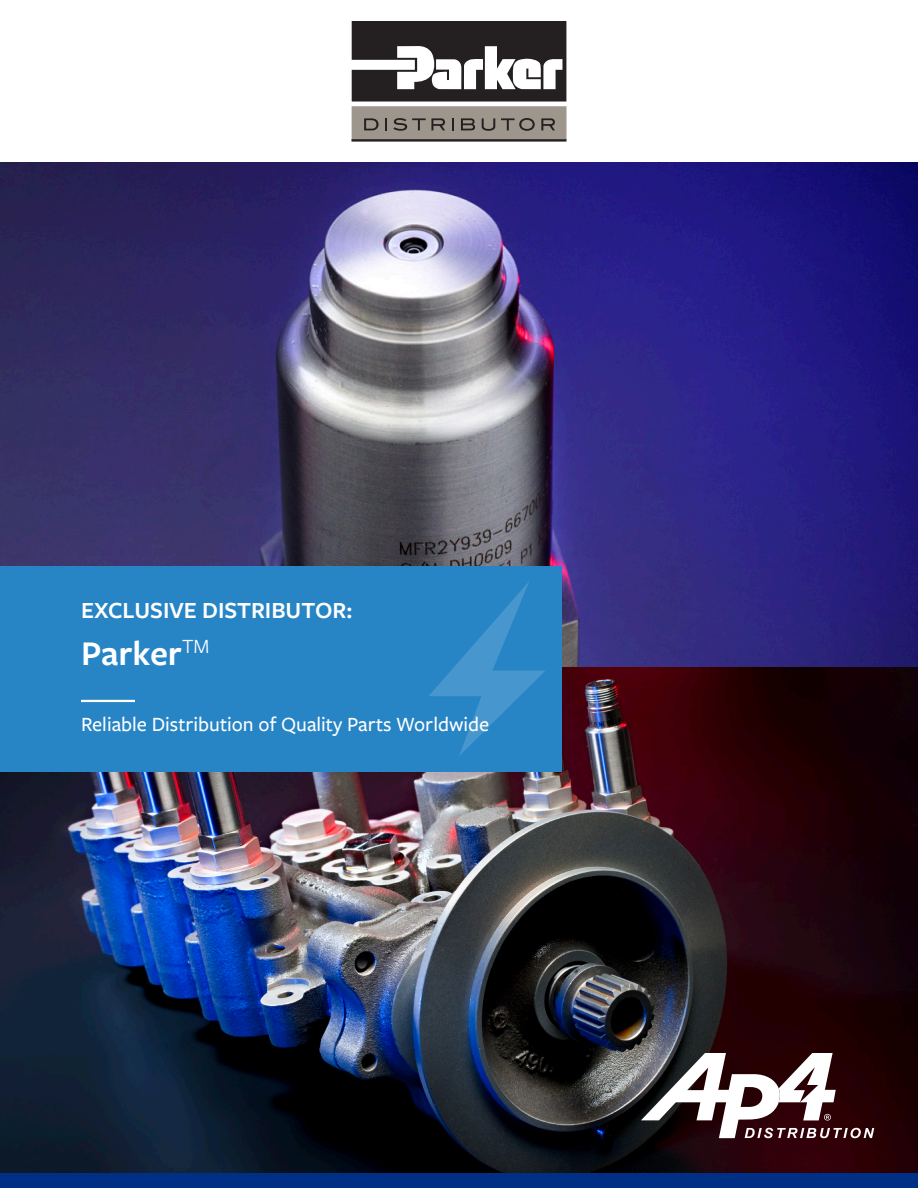
<style>
.page{position:relative;width:918px;height:1188px;background:#fff}
.page>*{position:absolute;margin:0;border:0;box-sizing:border-box;transform-origin:0 0}
.t1{font:600 36px "Freight Sans Pro";color:#fff}
.t2{font:600 24px "Freight Sans Pro";color:#fff}
.t3{font:500 21px "Freight Sans Pro";color:#fff}
</style>
<div class="page">
<img style="left:0;top:162px;width:918px;height:1011px">
<div style="left:0;top:1173px;width:918px;height:15px;background:#003085"></div>
<svg style="left:641px;top:1053px;width:233px;height:85px"></svg>
<div style="left:0;top:566px;width:562px;height:205px;background:#2785c6"></div>
<svg style="left:411px;top:565px;width:137px;height:191px"></svg>
<hr style="left:81px;top:700px;width:54px;height:2px;background:#fff">
<div style="left:353px;top:108px;width:212px;height:31px;background:#9e968d"></div>
<div style="left:352px;top:106px;width:215px;height:34px;border:3px solid #9e968d"></div>
<svg style="left:352px;top:22px;width:214px;height:80px"></svg>
<svg style="left:364px;top:118px;width:15px;height:12px"></svg>
<svg style="left:385px;top:118px;width:2px;height:12px"></svg>
<svg style="left:393px;top:118px;width:52px;height:13px"></svg>
<svg style="left:452px;top:118px;width:2px;height:12px"></svg>
<svg style="left:461px;top:118px;width:14px;height:12px"></svg>
<svg style="left:482px;top:118px;width:13px;height:13px"></svg>
<svg style="left:501px;top:118px;width:34px;height:13px"></svg>
<svg style="left:541px;top:118px;width:14px;height:12px"></svg>
<hr style="left:351px;top:139px;width:215px;height:3px;background:#241f21">
<p class="t2" style="left:81px;top:594px;width:273px">EXCLUSIVE DISTRIBUTOR:</p>
<p class="t1" style="left:81px;top:629px;width:130px">Parker<sup>TM</sup></p>
<p class="t3" style="left:81px;top:710px;width:410px">Reliable Distribution of Quality Parts Worldwide</p>
</div>
